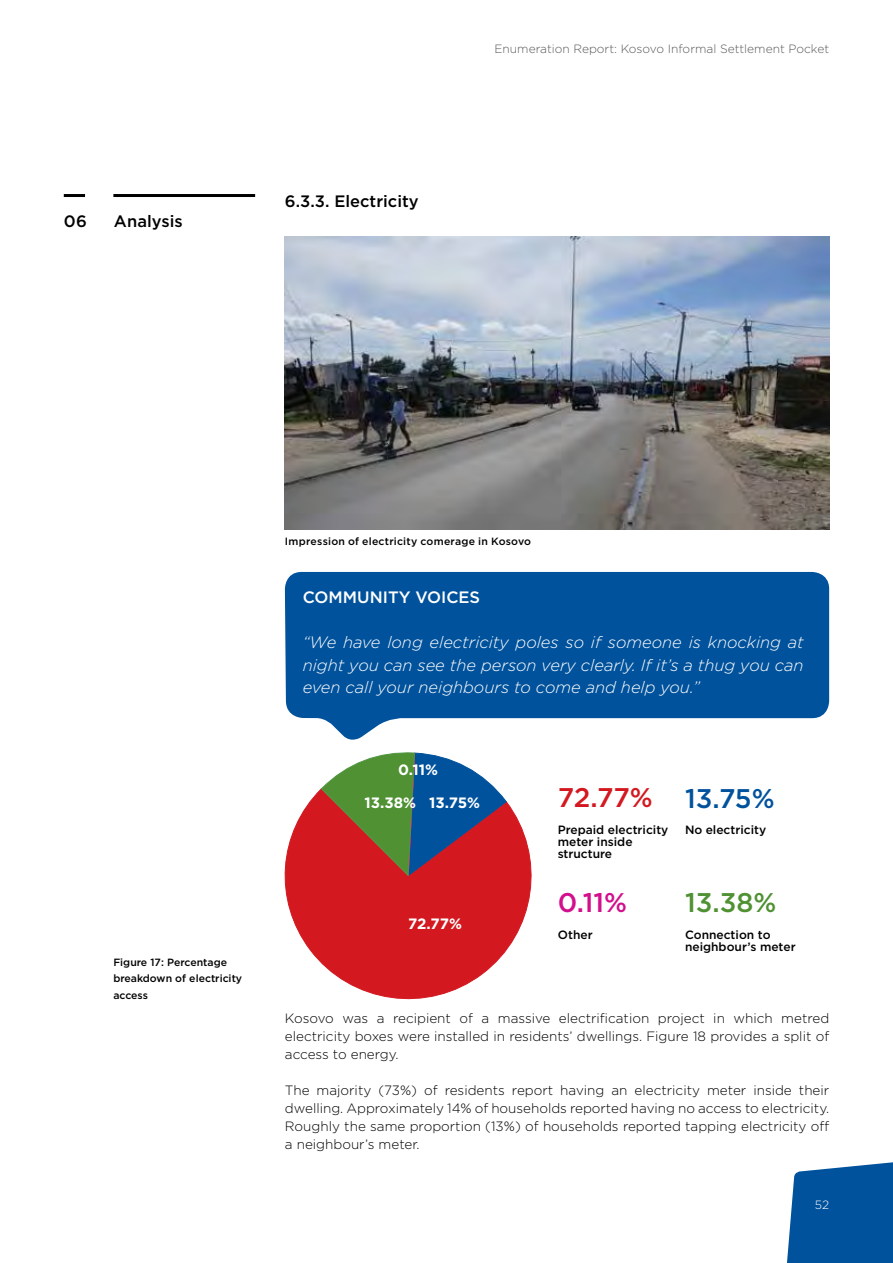
<style>
.page{position:relative;width:893px;height:1263px;background:#fff}
.page>*{position:absolute;margin:0;border:0;box-sizing:border-box;transform-origin:0 0}
.t1{font:500 27px "Gotham";letter-spacing:-.01em;color:#d31820}
.t2{font:500 27px "Gotham";color:#4f9133}
.t3{font:500 27px "Gotham";color:#d20f8c}
.t4{font:italic 300 16.5px/22.5px "Gotham";color:#fff;text-align:justify}
.t5{font:500 16.5px "Gotham";color:#000}
.t6{font:500 16.5px "Gotham";color:#fff}
.t7{font:700 15px "Gotham";color:#fff}
.t8{font:300 13.5px/18px "Gotham";color:#000;text-align:justify}
.t9{font:500 12px/12px "Gotham";color:#000}
.t10{font:300 12px "Gotham";color:#58595b}
.t11{font:300 12px "Gotham";color:#fff}
.t12{font:500 10.5px/16.5px "Gotham";color:#000}
.t13{font:500 10.5px "Gotham";letter-spacing:.02em;color:#000}
.s1{color:#00529c}
</style>
<div class="page">
<svg style="left:787px;top:1162px;width:106px;height:101px;background:#1761a5"></svg>
<hr style="left:113px;top:194px;width:142px;height:3px;background:#000">
<hr style="left:64px;top:194px;width:21px;height:3px;background:#000">
<svg style="left:285px;top:572px;width:544px;height:168px;background:#1f67a8"></svg>
<svg style="left:284px;top:788px;width:248px;height:212px"></svg>
<svg style="left:321px;top:752px;width:186px;height:124px;background:#766361"></svg>
<img style="left:285px;top:237px;width:544px;height:292px">
<p class="t5" style="left:64px;top:210px;width:25px">06</p>
<p class="t5" style="left:114px;top:210px;width:70px">Analysis</p>
<p class="t5" style="left:285px;top:191px;width:135px">6.3.3. Electricity</p>
<p class="t10" style="left:494px;top:41px;width:336px">Enumeration Report: Kosovo Informal Settlement Pocket</p>
<p class="t12" style="left:113px;top:954px;width:130px">Figure 17: Percentage breakdown of electricity access</p>
<p class="t13" style="left:285px;top:535px;width:248px">Impression of electricity comerage in Kosovo</p>
<p class="t6" style="left:303px;top:586px;width:179px">COMMUNITY VOICES</p>
<p class="t4" style="left:303px;top:631px;width:502px">“We have long electricity poles so if someone is knocking at night you can see the person very clearly. If it’s a thug you can even call your neighbours to come and help you.”</p>
<p class="t7" style="left:398px;top:760px;width:41px">0.11%</p>
<p class="t7" style="left:364px;top:792px;width:117px">13.38% 13.75%</p>
<p class="t7" style="left:408px;top:914px;width:55px">72.77%</p>
<h1 class="t1" style="left:558px;top:780px;width:218px">72.77% <span class="s1">13.75%</span></h1>
<p class="t9" style="left:558px;top:824px;width:112px">Prepaid electricity</p>
<p class="t9" style="left:685px;top:824px;width:83px">No electricity</p>
<p class="t9" style="left:558px;top:836px;width:76px">meter inside structure</p>
<h1 class="t3" style="left:558px;top:885px;width:71px">0.11%</h1>
<h1 class="t2" style="left:685px;top:885px;width:93px">13.38%</h1>
<p class="t9" style="left:558px;top:929px;width:36px">Other</p>
<p class="t9" style="left:685px;top:929px;width:112px">Connection to neighbour’s meter</p>
<p class="t8" style="left:285px;top:1008px;width:546px">Kosovo was a recipient of a massive electrification project in which metred electricity boxes were installed in residents’ dwellings. Figure 18 provides a split of access to energy.</p>
<p class="t8" style="left:285px;top:1080px;width:546px">The majority (73%) of residents report having an electricity meter inside their dwelling. Approximately 14% of households reported having no access to electricity.<br>Roughly the same proportion (13%) of households reported tapping electricity off a neighbour’s meter.</p>
<p class="t11" style="left:815px;top:1197px;width:16px">52</p>
</div>
